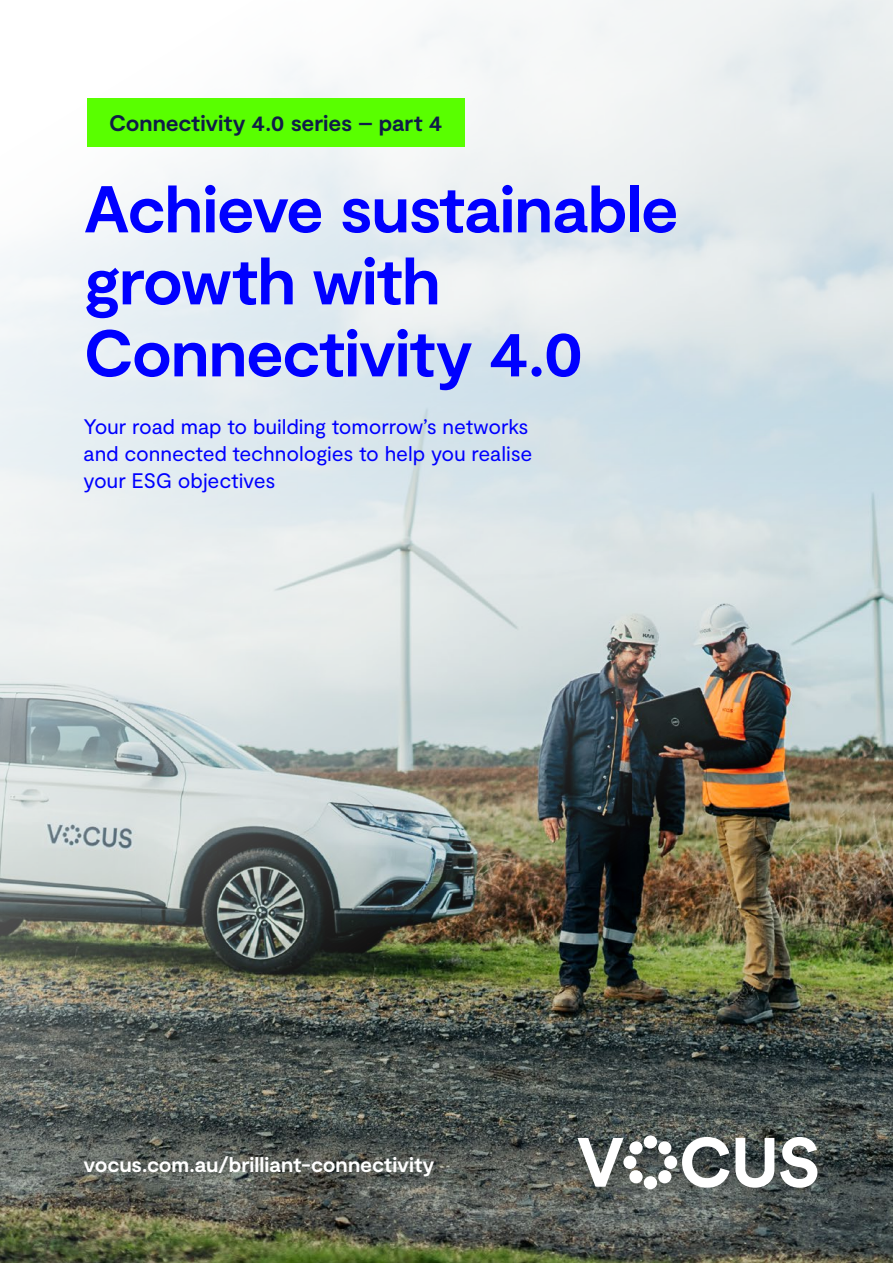
<style>
.page{position:relative;width:893px;height:1263px;background:#fff}
.page>*{position:absolute;margin:0;border:0;box-sizing:border-box;transform-origin:0 0}
.t1{font:700 66px/72px "Moderat";letter-spacing:-.02em;color:#00f}
.t2{font:700 22.5px "Moderat";letter-spacing:-.005em;color:#0f1c47}
.t3{font:21px/27px "Moderat";letter-spacing:-.01em;color:#00f}
.t4{font:700 21px "Moderat";letter-spacing:-.005em;color:#fff}
</style>
<div class="page">
<img style="left:0;top:0;width:893px;height:1263px">
<div style="left:88px;top:98px;width:377px;height:49px;background:#59ff00"></div>
<p class="t2" style="left:109px;top:110px;width:335px">Connectivity 4.0 series – part 4</p>
<h1 class="t1" style="left:84px;top:177px;width:597px">Achieve sustainable growth with<br>Connectivity 4.0</h1>
<p class="t3" style="left:84px;top:413px;width:450px">Your road map to building tomorrow’s networks and connected technologies to help you realise your ESG objectives</p>
<p class="t4" style="left:84px;top:1152px;width:352px">vocus.com.au/brilliant-connectivity</p>
</div>
